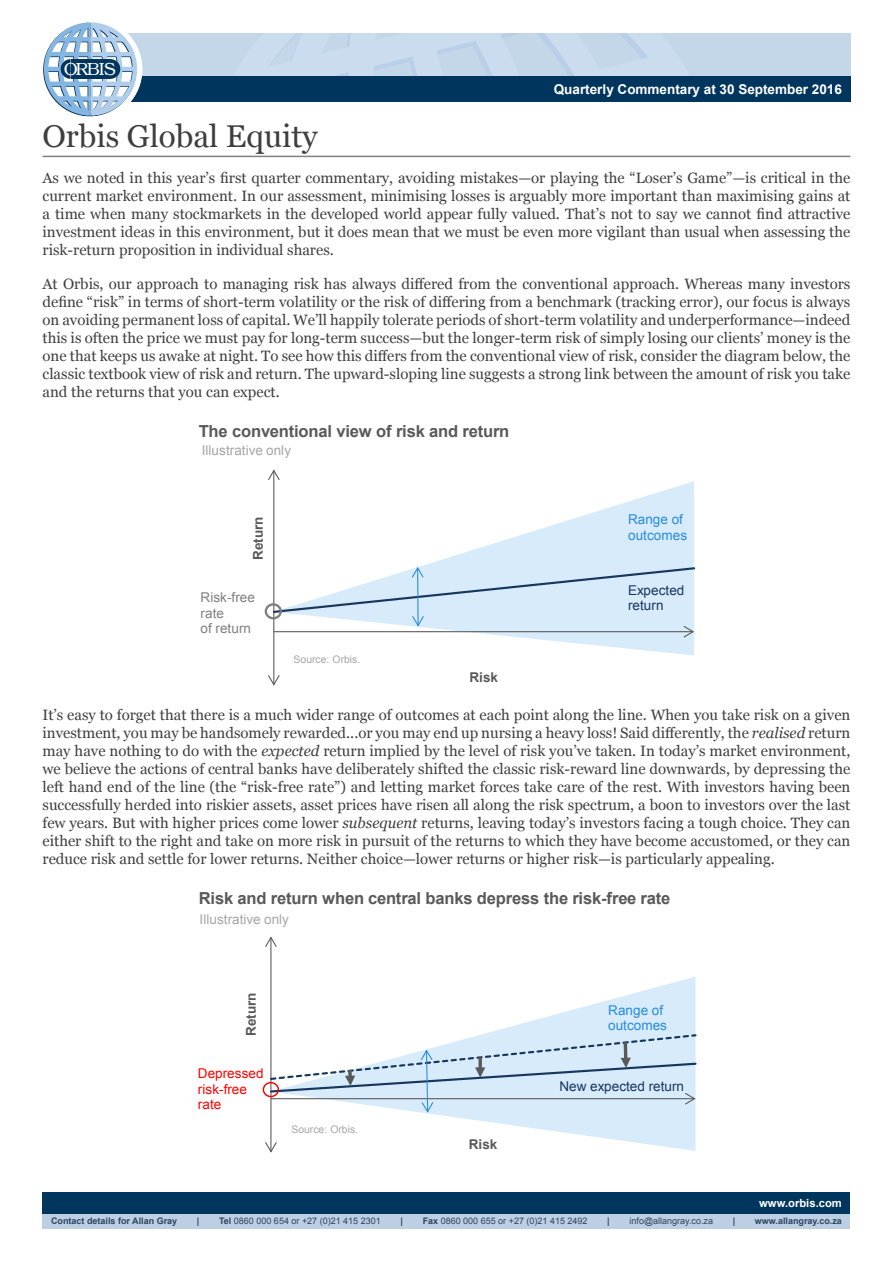
<style>
.page{position:relative;width:893px;height:1263px;background:#fff}
.page>*{position:absolute;margin:0;border:0;box-sizing:border-box;transform-origin:0 0}
.Fund_Heading{font:31.5px "Georgia";color:#3e3e3f}
.t1{font:300 17.55px "Bookman";letter-spacing:-.06em;color:#fff}
.t2{font:700 16.5px "Arial";letter-spacing:-.015em;color:#595959}
.Quarterly_Commentary{font:15px/18px "Georgia";color:#3e3e3f;text-align:justify}
.t3{font:700 13.5px "Arial";color:#fff}
.t4{font:13.5px "Arial";letter-spacing:.005em;color:#a6a6a6}
.t5{font:13.5px/15.6px "Arial";letter-spacing:.005em;color:#17375e}
.t6{font:13.5px/15.6px "Arial";letter-spacing:.005em;color:#288cdc}
.t7{font:13.5px/15.6px "Arial";letter-spacing:.005em;color:#f00}
.t8{font:13.5px/15.6px "Arial";color:#808080}
.t9{font:700 13.5px "Arial";color:#595959}
.t10{font:700 11.25px "Arial";color:#fff}
.t11{font:10.5px "Arial";letter-spacing:-.005em;color:#a6a6a6}
.t12{font:9px "Arial";color:#2c4460}
.t13{font:700 9px "Arial";color:#2c4460}
.s1{font-style:italic}
.s2{font-weight:700}
</style>
<div class="page">
<hr style="left:43px;top:156px;width:807px;height:1px;background:#808285">
<svg style="left:274px;top:481px;width:420px;height:174px"></svg>
<hr style="left:273px;top:471px;width:1px;height:214px;background:#595959">
<svg style="left:268px;top:469px;width:12px;height:12px"></svg>
<svg style="left:268px;top:674px;width:12px;height:12px"></svg>
<div style="left:265px;top:603px;width:17px;height:16px;border:2px solid #808080;border-radius:50%"></div>
<svg style="left:274px;top:566px;width:421px;height:72px"></svg>
<svg style="left:271px;top:976px;width:424px;height:175px"></svg>
<hr style="left:270px;top:937px;width:1px;height:214px;background:#595959">
<svg style="left:265px;top:936px;width:12px;height:12px"></svg>
<svg style="left:265px;top:1141px;width:13px;height:12px"></svg>
<div style="left:263px;top:1082px;width:16px;height:15px;border:1px solid #f00;border-radius:50%"></div>
<svg style="left:271px;top:1033px;width:426px;height:81px"></svg>
<div style="left:91px;top:33px;width:759px;height:44px;background:#c3d7e9"></div>
<svg style="left:233px;top:33px;width:458px;height:44px"></svg>
<div style="left:43px;top:1192px;width:807px;height:22px;background:#00365d"></div>
<div style="left:124px;top:77px;width:726px;height:25px;background:#00365d"></div>
<svg style="left:43px;top:22px;width:96px;height:95px"></svg>
<div style="left:71px;top:59px;width:39px;height:20px;background:#00365d"></div>
<div style="left:43px;top:1214px;width:807px;height:14px;background:#bccfe3"></div>
<p class="t1" style="left:64px;top:59px;width:54px">ORBIS</p>
<p class="t3" style="left:554px;top:80px;width:290px">Quarterly Commentary at 30 September 2016</p>
<p class="t3" style="left:653px;top:80px;width:191px">Page Type at DD Month YYYY</p>
<p class="Fund_Heading" style="left:43px;top:117px;width:277px">Orbis Global Equity</p>
<p class="Quarterly_Commentary" style="left:43px;top:169px;width:809px">As we noted in this year’s first quarter commentary, avoiding mistakes—or playing the “Loser’s Game”—is critical in the current market environment. In our assessment, minimising losses is arguably more important than maximising gains at a time when many stockmarkets in the developed world appear fully valued. That’s not to say we cannot find attractive investment ideas in this environment, but it does mean that we must be even more vigilant than usual when assessing the risk-return proposition in individual shares.</p>
<p class="Quarterly_Commentary" style="left:43px;top:275px;width:809px">At Orbis, our approach to managing risk has always differed from the conventional approach. Whereas many investors define “risk” in terms of short-term volatility or the risk of differing from a benchmark (tracking error), our focus is always on avoiding permanent loss of capital. We’ll happily tolerate periods of short-term volatility and underperformance—indeed this is often the price we must pay for long-term success—but the longer-term risk of simply losing our clients’ money is the one that keeps us awake at night. To see how this differs from the conventional view of risk, consider the diagram below, the classic textbook view of risk and return. The upward-sloping line suggests a strong link between the amount of risk you take and the returns that you can expect.</p>
<p class="t2" style="left:199px;top:420px;width:312px">The conventional view of risk and return</p>
<p class="t4" style="left:202px;top:441px;width:91px">Illustrative only</p>
<p class="t9" style="left:248px;top:560px;width:45px;rotate:-90deg">Return</p>
<p class="t8" style="left:201px;top:589px;width:56px">Risk-free rate<br>of return</p>
<p class="t11" style="left:294px;top:652px;width:68px">Source: Orbis.</p>
<p class="t9" style="left:470px;top:667px;width:30px">Risk</p>
<p class="t6" style="left:628px;top:511px;width:60px">Range of outcomes</p>
<p class="t5" style="left:628px;top:582px;width:58px">Expected return</p>
<p class="Quarterly_Commentary" style="left:43px;top:706px;width:809px">It’s easy to forget that there is a much wider range of outcomes at each point along the line. When you take risk on a given investment, you may be handsomely rewarded...or you may end up nursing a heavy loss! Said differently, the <span class="s1">realised</span> return may have nothing to do with the <span class="s1">expected</span> return implied by the level of risk you’ve taken. In today’s market environment, we believe the actions of central banks have deliberately shifted the classic risk-reward line downwards, by depressing the left hand end of the line (the “risk-free rate”) and letting market forces take care of the rest. With investors having been successfully herded into riskier assets, asset prices have risen all along the risk spectrum, a boon to investors over the last few years. But with higher prices come lower <span class="s1">subsequent</span> returns, leaving today’s investors facing a tough choice. They can either shift to the right and take on more risk in pursuit of the returns to which they have become accustomed, or they can reduce risk and settle for lower returns. Neither choice—lower returns or higher risk—is particularly appealing.</p>
<p class="t2" style="left:199px;top:887px;width:473px">Risk and return when central banks depress the risk-free rate</p>
<p class="t4" style="left:200px;top:910px;width:91px">Illustrative only</p>
<p class="t9" style="left:241px;top:1036px;width:45px;rotate:-90deg">Return</p>
<p class="t7" style="left:198px;top:1066px;width:67px">Depressed risk-free rate</p>
<p class="t11" style="left:291px;top:1122px;width:68px">Source: Orbis.</p>
<p class="t9" style="left:469px;top:1134px;width:30px">Risk</p>
<p class="t6" style="left:608px;top:1002px;width:60px">Range of outcomes</p>
<p class="t5" style="left:559px;top:1078px;width:126px">New expected return</p>
<p class="t10" style="left:759px;top:1195px;width:84px">www.orbis.com</p>
<p class="t13" style="left:51px;top:1215px;width:128px">Contact details for Allan Gray</p>
<p class="t13" style="left:197px;top:1214px;width:4px">|</p>
<p class="t12" style="left:219px;top:1215px;width:163px"><span class="s2">Tel</span> 0860 000 654 or +27 (0)21 415 2301</p>
<p class="t13" style="left:400px;top:1214px;width:4px">|</p>
<p class="t12" style="left:423px;top:1215px;width:166px"><span class="s2">Fax</span> 0860 000 655 or +27 (0)21 415 2492</p>
<p class="t13" style="left:607px;top:1214px;width:4px">|</p>
<p class="t12" style="left:629px;top:1215px;width:85px">info@allangray.co.za</p>
<p class="t13" style="left:733px;top:1214px;width:4px">|</p>
<p class="t13" style="left:755px;top:1215px;width:89px">www.allangray.co.za</p>
</div>
